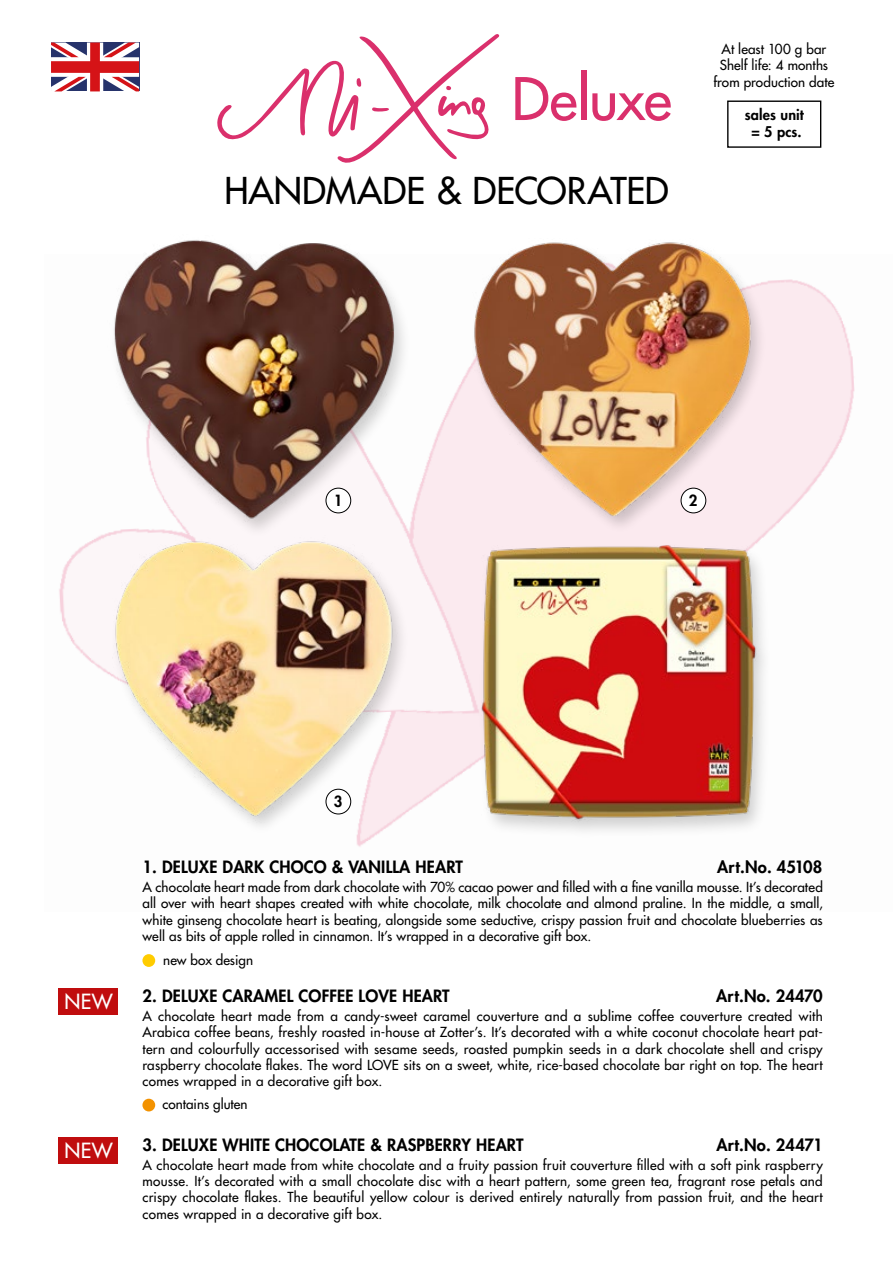
<style>
.page{position:relative;width:893px;height:1263px;background:#fff}
.page>*{position:absolute;margin:0;border:0;box-sizing:border-box;transform-origin:0 0}
.t1{font:500 57px "Futura Std";letter-spacing:-.015em;color:#da306c}
.t2{font:500 36px "Futura Std";color:#000}
.t3{font:500 20.4px "Futura Std";letter-spacing:.02em;color:#fff}
.t4{font:800 16.5px "Futura Std";letter-spacing:.01em;color:#000}
.t5{font:800 15px "Futura Std";color:#000}
.t6{font:800 14.4px/17.2px "Futura Std";letter-spacing:.01em;color:#000;text-align:center}
.t7{font:500 13.5px/16.2px "Futura Std";letter-spacing:.01em;color:#000;text-align:justify}
</style>
<div class="page">
<img style="left:59px;top:281px;width:796px;height:566px">
<svg style="left:51px;top:43px;width:88px;height:48px"></svg>
<div style="left:727px;top:101px;width:94px;height:47px;border:1px solid #000"></div>
<svg style="left:217px;top:34px;width:283px;height:129px"></svg>
<img style="left:438px;top:242px;width:363px;height:300px">
<img style="left:446px;top:509px;width:344px;height:336px">
<div style="left:681px;top:488px;width:25px;height:25px;background:#fff;border-radius:50%"></div>
<div style="left:681px;top:488px;width:25px;height:25px;border:1px solid #000;border-radius:50%"></div>
<div style="left:110px;top:540px;width:299px;height:295px;background:#000;opacity:.18"></div>
<img style="left:87px;top:528px;width:345px;height:299px">
<div style="left:109px;top:238px;width:302px;height:302px;background:#000;opacity:.18"></div>
<img style="left:100px;top:238px;width:301px;height:292px">
<div style="left:326px;top:488px;width:25px;height:25px;background:#fff;border-radius:50%"></div>
<div style="left:326px;top:488px;width:25px;height:25px;border:1px solid #000;border-radius:50%"></div>
<div style="left:326px;top:789px;width:25px;height:25px;background:#fff;border-radius:50%"></div>
<div style="left:326px;top:789px;width:25px;height:25px;border:1px solid #000;border-radius:50%"></div>
<div style="left:58px;top:988px;width:60px;height:26px;background:#c00d0e"></div>
<div style="left:58px;top:1137px;width:60px;height:26px;background:#c00d0e"></div>
<div style="left:142px;top:954px;width:13px;height:13px;background:#fc0;border-radius:50%"></div>
<div style="left:142px;top:1099px;width:13px;height:12px;background:#f39200;border-radius:50%"></div>
<h1 class="t1" style="left:512px;top:63px;width:161px">Deluxe</h1>
<h2 class="t2" style="left:224px;top:168px;width:446px">HANDMADE &amp; DECORATED</h2>
<p class="t7" style="left:713px;top:40px;width:123px;line-height:16.8px;text-align:center">At least 100 g bar<br>Shelf life: 4 months from production date</p>
<p class="t6" style="left:745px;top:106px;width:60px">sales unit = 5 pcs.</p>
<p class="t5" style="left:334px;top:491px;width:10px">1</p>
<p class="t5" style="left:689px;top:491px;width:10px">2</p>
<h3 class="t3" style="left:65px;top:988px;width:50px">NEW</h3>
<h3 class="t3" style="left:65px;top:1137px;width:50px">NEW</h3>
<p class="t5" style="left:334px;top:792px;width:10px">3</p>
<p class="t4" style="left:142px;top:856px;width:322px">1. DELUXE DARK CHOCO &amp; VANILLA HEART</p>
<p class="t4" style="left:717px;top:856px;width:107px">Art.No. 45108</p>
<p class="t7" style="left:142px;top:879px;width:682px">A chocolate heart made from dark chocolate with 70% cacao power and filled with a fine vanilla mousse. It’s decorated all over with heart shapes created with white chocolate, milk chocolate and almond praline. In the middle, a small, white ginseng chocolate heart is beating, alongside some seductive, crispy passion fruit and chocolate blueberries as well as bits of apple rolled in cinnamon. It’s wrapped in a decorative gift box.</p>
<p class="t7" style="left:163px;top:952px;width:91px">new box design</p>
<p class="t4" style="left:142px;top:985px;width:309px">2. DELUXE CARAMEL COFFEE LOVE HEART</p>
<p class="t4" style="left:716px;top:985px;width:108px">Art.No. 24470</p>
<p class="t7" style="left:142px;top:1008px;width:682px">A chocolate heart made from a candy-sweet caramel couverture and a sublime coffee couverture created with Arabica coffee beans, freshly roasted in-house at Zotter’s. It’s decorated with a white coconut chocolate heart pat&shy;tern and colourfully accessorised with sesame seeds, roasted pumpkin seeds in a dark chocolate shell and crispy raspberry chocolate flakes. The word LOVE sits on a sweet, white, rice-based chocolate bar right on top. The heart comes wrapped in a decorative gift box.</p>
<p class="t7" style="left:163px;top:1096px;width:86px">contains gluten</p>
<p class="t4" style="left:142px;top:1134px;width:382px">3. DELUXE WHITE CHOCOLATE &amp; RASPBERRY HEART</p>
<p class="t4" style="left:716px;top:1134px;width:108px">Art.No. 24471</p>
<p class="t7" style="left:142px;top:1157px;width:682px">A chocolate heart made from white chocolate and a fruity passion fruit couverture filled with a soft pink raspberry mousse. It’s decorated with a small chocolate disc with a heart pattern, some green tea, fragrant rose petals and crispy chocolate flakes. The beautiful yellow colour is derived entirely naturally from passion fruit, and the heart comes wrapped in a decorative gift box.</p>
</div>
